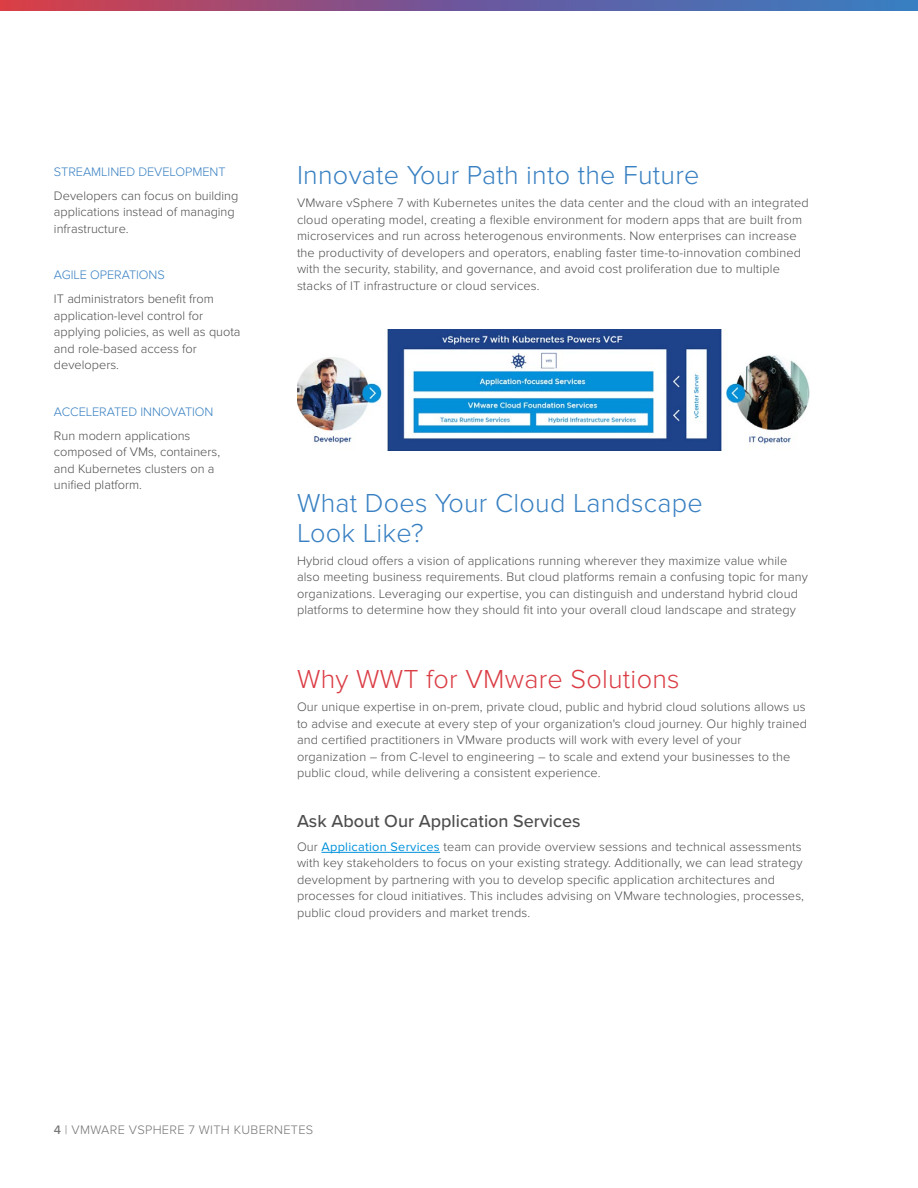
<style>
.page{position:relative;width:918px;height:1188px;background:#fff}
.page>*{position:absolute;margin:0;border:0;box-sizing:border-box;transform-origin:0 0}
.t1{font:300 27px/30px "Proxima Nova";letter-spacing:.01em;color:#3880c2}
.t2{font:300 27px "Proxima Nova";letter-spacing:.01em;color:#db3d45}
.t3{font:500 18px "Proxima Nova";color:#4d4d4f}
.t4{font:300 12.75px/16.5px "Proxima Nova";letter-spacing:.01em;color:#4d4d4f}
.t5{font:300 12.75px "Proxima Nova";letter-spacing:-.005em;color:#3880c2}
.t6{font:300 12.75px "Proxima Nova";letter-spacing:.025em;color:#737573}
.s1{font-weight:400;color:#0091da}
.s2{font-weight:500}
</style>
<div class="page">
<hr style="left:321px;top:852px;width:119px;height:1px;background:#0091da">
<svg style="left:0;top:0;width:918px;height:10px;background:#7a5a8f"></svg>
<img style="left:297px;top:330px;width:513px;height:120px">
<p class="t5" style="left:54px;top:164px;width:173px">STREAMLINED DEVELOPMENT</p>
<p class="t4" style="left:54px;top:187px;width:186px">Developers can focus on building applications instead of managing infrastructure.</p>
<p class="t5" style="left:54px;top:268px;width:112px">AGILE OPERATIONS</p>
<p class="t4" style="left:54px;top:291px;width:188px">IT administrators benefit from application-level control for applying policies, as well as quota and role-based access for developers.</p>
<p class="t5" style="left:54px;top:404px;width:161px">ACCELERATED INNOVATION</p>
<p class="t4" style="left:54px;top:427px;width:168px">Run modern applications composed of VMs, containers, and Kubernetes clusters on a unified platform.</p>
<h1 class="t1" style="left:297px;top:160px;width:404px">Innovate Your Path into the Future</h1>
<p class="t4" style="left:297px;top:195px;width:513px">VMware vSphere 7 with Kubernetes unites the data center and the cloud with an integrated cloud operating model, creating a flexible environment for modern apps that are built from microservices and run across heterogenous environments. Now enterprises can increase the productivity of developers and operators, enabling faster time-to-innovation combined with the security, stability, and governance, and avoid cost proliferation due to multiple stacks of IT infrastructure or cloud services.</p>
<h1 class="t1" style="left:297px;top:488px;width:407px">What Does Your Cloud Landscape<br>Look Like?</h1>
<p class="t4" style="left:297px;top:553px;width:513px">Hybrid cloud offers a vision of applications running wherever they maximize value while also meeting business requirements. But cloud platforms remain a confusing topic for many organizations. Leveraging our expertise, you can distinguish and understand hybrid cloud platforms to determine how they should fit into your overall cloud landscape and strategy</p>
<h1 class="t2" style="left:297px;top:663px;width:384px">Why WWT for VMware Solutions</h1>
<p class="t4" style="left:297px;top:699px;width:511px">Our unique expertise in on-prem, private cloud, public and hybrid cloud solutions allows us to advise and execute at every step of your organization's cloud journey. Our highly trained and certified practitioners in VMware products will work with every level of your organization – from C-level to engineering – to scale and extend your businesses to the public cloud, while delivering a consistent experience.</p>
<h2 class="t3" style="left:297px;top:808px;width:285px">Ask About Our Application Services</h2>
<p class="t4" style="left:297px;top:838px;width:509px">Our <span class="s1">Application Services</span> team can provide overview sessions and technical assessments with key stakeholders to focus on your existing strategy. Additionally, we can lead strategy development by partnering with you to develop specific application architectures and processes for cloud initiatives. This includes advising on VMware technologies, processes, public cloud providers and market trends.</p>
<p class="t6" style="left:54px;top:1122px;width:261px"><span class="s2">4</span> | VMWARE VSPHERE 7 WITH KUBERNETES</p>
</div>
